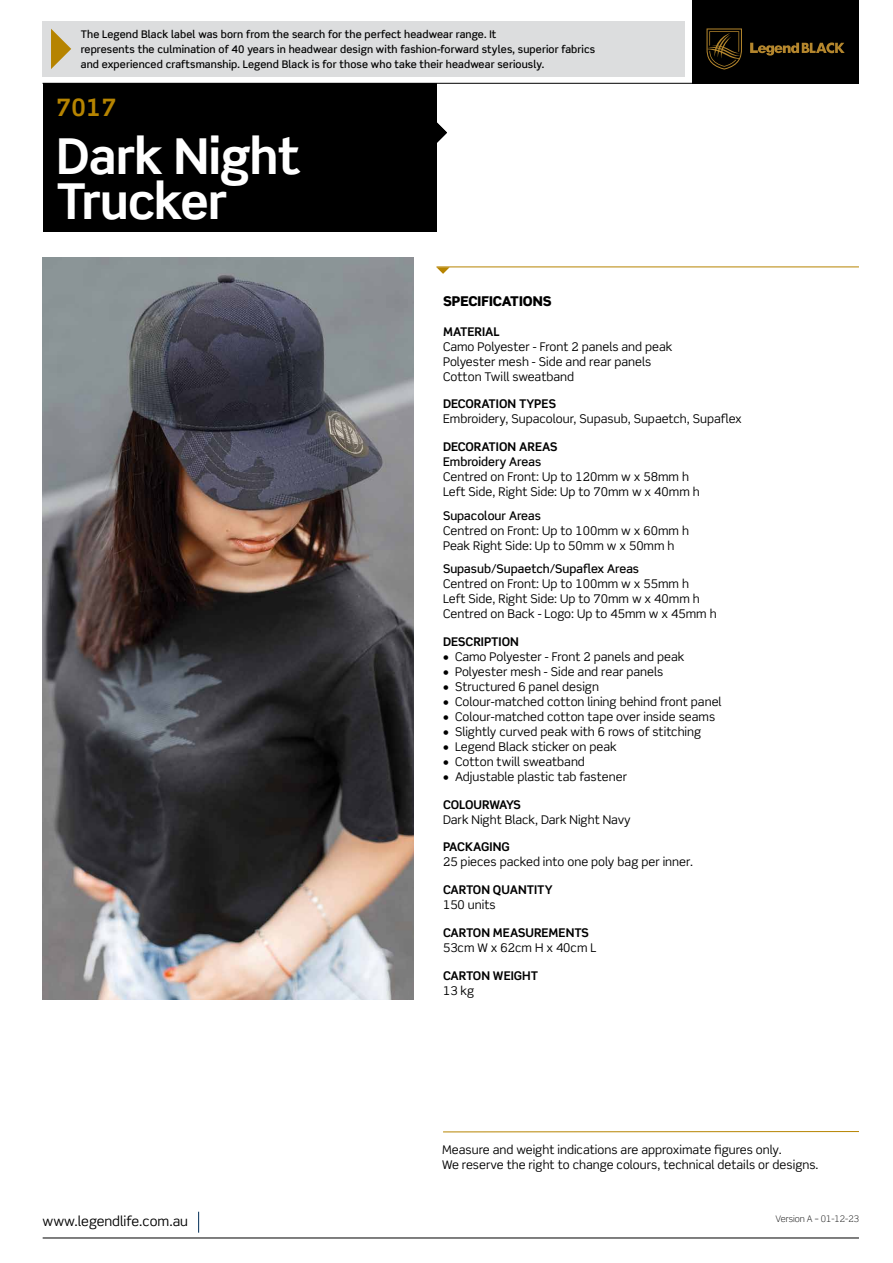
<style>
.page{position:relative;width:893px;height:1263px;background:#fff}
.page>*{position:absolute;margin:0;border:0;box-sizing:border-box;transform-origin:0 0}
.t1{font:700 49.5px/45px "Scene Std";letter-spacing:-.02em;color:#fff}
.t2{font:700 24px "Scene Std";color:#b68400}
.t3{font:13.5px "Scene Std";color:#000}
.t4{font:900 13.5px "Scene Std";color:#000}
.t5{font:12px/15px "Scene Std";color:#000}
.t6{font:700 12px "Scene Std";color:#000}
.t7{font:500 12px "Scene Std";color:#000}
.t8{font:700 12px "Scene Std";letter-spacing:-.02em;color:#000}
.t9{font:500 10.5px/15px "Scene Std";letter-spacing:.01em;color:#000}
.t10{font:300 9px "Scene Std";color:#000}
.s1{font-weight:700}
</style>
<div class="page">
<hr style="left:43px;top:1237px;width:816px;height:1px;background:#000">
<svg style="left:198px;top:1212px;width:1px;height:21px"></svg>
<hr style="left:436px;top:267px;width:423px;height:1px;background:#b68400">
<svg style="left:436px;top:267px;width:14px;height:7px"></svg>
<hr style="left:443px;top:1131px;width:416px;height:1px;background:#b68400">
<div style="left:693px;top:0;width:166px;height:84px;background:#000"></div>
<hr style="left:43px;top:83px;width:816px;height:1px;background:#000">
<svg style="left:436px;top:122px;width:11px;height:21px"></svg>
<div style="left:43px;top:83px;width:393px;height:149px;background:#000"></div>
<div style="left:43px;top:21px;width:642px;height:56px;background:#dcddde"></div>
<svg style="left:51px;top:29px;width:20px;height:40px"></svg>
<img style="left:43px;top:258px;width:370px;height:741px">
<svg style="left:706px;top:28px;width:36px;height:42px"></svg>
<svg style="left:750px;top:42px;width:95px;height:14px"></svg>
<p class="t9" style="left:81px;top:27px;width:516px">The Legend Black label was born from the search for the perfect headwear range. It<br>represents the culmination of 40 years in headwear design with fashion-forward styles, superior fabrics and experienced craftsmanship. Legend Black is for those who take their headwear seriously.</p>
<h2 class="t2" style="left:56px;top:92px;width:62px">7017</h2>
<h1 class="t1" style="left:56px;top:133px;width:246px">Dark Night<br>Trucker</h1>
<p class="t4" style="left:443px;top:292px;width:110px">SPECIFICATIONS</p>
<p class="t6" style="left:443px;top:324px;width:58px">MATERIAL</p>
<p class="t5" style="left:443px;top:339px;width:231px">Camo Polyester - Front 2 panels and peak<br>Polyester mesh - Side and rear panels<br>Cotton Twill sweatband</p>
<p class="t6" style="left:443px;top:396px;width:114px">DECORATION TYPES</p>
<p class="t5" style="left:443px;top:411px;width:300px">Embroidery, Supacolour, Supasub, Supaetch, Supaflex</p>
<p class="t6" style="left:443px;top:439px;width:116px">DECORATION AREAS</p>
<p class="t7" style="left:443px;top:454px;width:100px">Embroidery Areas</p>
<p class="t5" style="left:443px;top:469px;width:258px">Centred on Front: Up to 120mm w x 58mm h<br>Left Side, Right Side: Up to 70mm w x 40mm h</p>
<p class="t7" style="left:443px;top:508px;width:99px">Supacolour Areas</p>
<p class="t5" style="left:443px;top:523px;width:247px">Centred on Front: Up to 100mm w x 60mm h<br>Peak Right Side: Up to 50mm w x 50mm h</p>
<p class="t7" style="left:443px;top:561px;width:198px">Supasub/Supaetch/Supaflex Areas</p>
<p class="t5" style="left:443px;top:576px;width:275px">Centred on Front: Up to 100mm w x 55mm h<br>Left Side, Right Side: Up to 70mm w x 40mm h<br>Centred on Back - Logo: Up to 45mm w x 45mm h</p>
<p class="t6" style="left:443px;top:634px;width:77px">DESCRIPTION</p>
<p class="t5" style="left:443px;top:649px;width:243px"><span class="s1">•</span> Camo Polyester - Front 2 panels and peak</p>
<p class="t5" style="left:443px;top:664px;width:222px"><span class="s1">•</span> Polyester mesh - Side and rear panels</p>
<p class="t5" style="left:443px;top:679px;width:157px"><span class="s1">•</span> Structured 6 panel design</p>
<p class="t5" style="left:443px;top:694px;width:280px"><span class="s1">•</span> Colour-matched cotton lining behind front panel</p>
<p class="t5" style="left:443px;top:709px;width:274px"><span class="s1">•</span> Colour-matched cotton tape over inside seams</p>
<p class="t5" style="left:443px;top:724px;width:260px"><span class="s1">•</span> Slightly curved peak with 6 rows of stitching</p>
<p class="t5" style="left:443px;top:739px;width:175px"><span class="s1">•</span> Legend Black sticker on peak</p>
<p class="t5" style="left:443px;top:754px;width:143px"><span class="s1">•</span> Cotton twill sweatband</p>
<p class="t5" style="left:443px;top:769px;width:185px"><span class="s1">•</span> Adjustable plastic tab fastener</p>
<p class="t8" style="left:443px;top:797px;width:79px">COLOURWAYS</p>
<p class="t5" style="left:443px;top:812px;width:189px">Dark Night Black, Dark Night Navy</p>
<p class="t6" style="left:443px;top:839px;width:68px">PACKAGING</p>
<p class="t5" style="left:443px;top:854px;width:251px">25 pieces packed into one poly bag per inner.</p>
<p class="t6" style="left:443px;top:882px;width:111px">CARTON QUANTITY</p>
<p class="t5" style="left:443px;top:897px;width:54px">150 units</p>
<p class="t6" style="left:443px;top:925px;width:147px">CARTON MEASUREMENTS</p>
<p class="t5" style="left:443px;top:940px;width:155px">53cm W x 62cm H x 40cm L</p>
<p class="t6" style="left:443px;top:968px;width:97px">CARTON WEIGHT</p>
<p class="t5" style="left:443px;top:983px;width:33px">13 kg</p>
<p class="t5" style="left:442px;top:1142px;width:378px">Measure and weight indications are approximate figures only.<br>We reserve the right to change colours, technical details or designs.</p>
<p class="t3" style="left:43px;top:1213px;width:147px">www.legendlife.com.au</p>
<p class="t10" style="left:776px;top:1213px;width:85px">Version A – 01-12-23</p>
</div>
